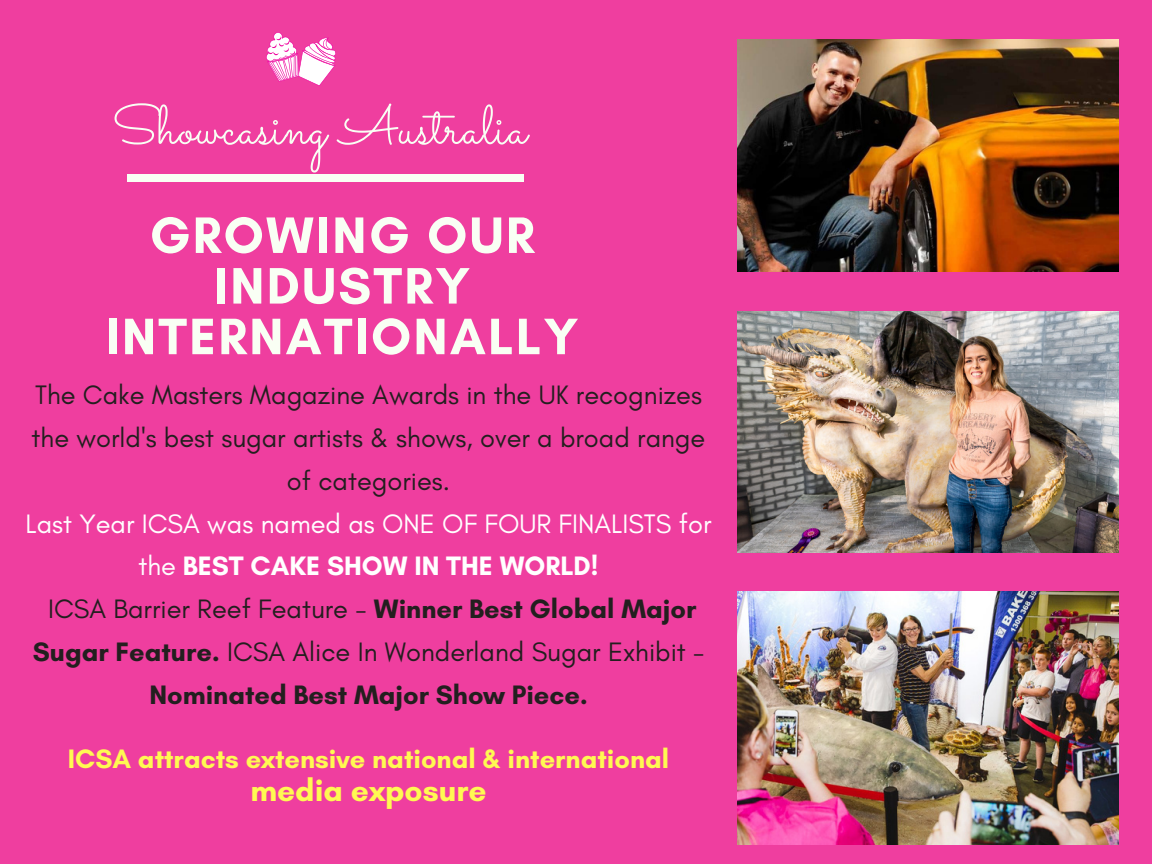
<style>
.page{position:relative;width:1152px;height:864px;background:#ef3e9f}
.page>*{position:absolute;margin:0;border:0;box-sizing:border-box;transform-origin:0 0}
.t1{font:54.9px "Sacramento";letter-spacing:.01em;color:#f9fff4}
.t2{font:700 52.2px/50.7px "Glacial Indifference";letter-spacing:.045em;color:#f9fff4;text-align:center}
.t3{font:700 31.65px "Glacial Indifference";color:#fff952}
.t4{font:700 27.15px/42.8px "Glacial Indifference";color:#231f1f;text-align:center}
.t5{font:27.15px/42.8px "Glacial Indifference";color:#231f1f;text-align:center}
.t6{font:27.15px/42.8px "Glacial Indifference";color:#fff;text-align:center}
.t7{font:700 27.15px "Glacial Indifference";color:#fff952}
.s1{font-weight:700}
.s2{font-weight:400}
</style>
<div class="page">
<svg style="left:266px;top:32px;width:70px;height:54px"></svg>
<div style="left:127px;top:174px;width:397px;height:8px;background:#f9fff4"></div>
<img style="left:737px;top:592px;width:382px;height:253px">
<img style="left:737px;top:311px;width:382px;height:241px">
<img style="left:737px;top:40px;width:382px;height:231px">
<p class="t1" style="left:112px;top:92px;width:417px">Showcasing Australia</p>
<p class="t2" style="left:106px;top:209px;width:474px">GROWING OUR<br>INDUSTRY<br>INTERNATIONALLY</p>
<p class="t5" style="left:32px;top:373px;width:675px">The Cake Masters Magazine Awards in the UK recognizes the world's best sugar artists &amp; shows, over a broad range of categories.</p>
<p class="t6" style="left:26px;top:502px;width:687px">Last Year ICSA was named as ONE OF FOUR FINALISTS for the <span class="s1">BEST CAKE SHOW IN THE WORLD!</span></p>
<p class="t4" style="left:33px;top:587px;width:673px"><span class="s2">ICSA Barrier Reef Feature -</span> Winner Best Global Major<br>Sugar Feature. <span class="s2">ICSA Alice In Wonderland Sugar Exhibit -<br></span>Nominated Best Major Show Piece.</p>
<p class="t7" style="left:68px;top:742px;width:603px">ICSA attracts extensive national &amp; international</p>
<p class="t3" style="left:250px;top:771px;width:238px">media exposure</p>
</div>
